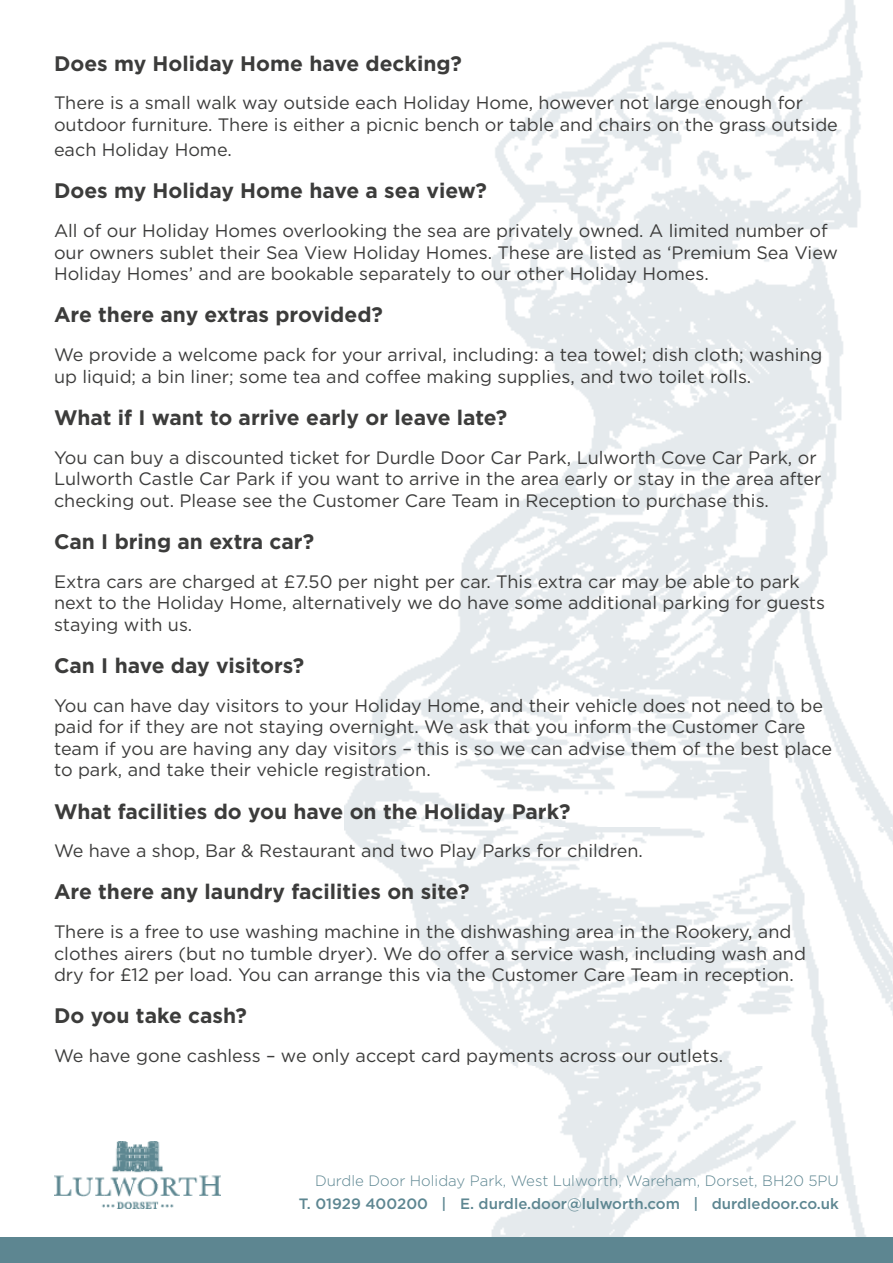
<style>
.page{position:relative;width:893px;height:1263px;background:#fff}
.page>*{position:absolute;margin:0;border:0;box-sizing:border-box;transform-origin:0 0}
.t1{font:700 21px "Gotham";color:#3c3c3b}
.t2{font:18px/21.6px "Gotham";color:#3c3c3b}
.t3{font:300 15px "Gotham";color:#5d8691}
.t4{font:500 15px "Gotham";color:#5d8691}
</style>
<div class="page">
<img style="left:344px;top:0;width:549px;height:1237px">
<div style="left:0;top:1237px;width:893px;height:26px;background:#5d8691"></div>
<img style="left:54px;top:1142px;width:166px;height:67px">
<p class="t1" style="left:54px;top:49px;width:410px">Does my Holiday Home have decking?</p>
<p class="t2" style="left:54px;top:92px;width:785px">There is a small walk way outside each Holiday Home, however not large enough for outdoor furniture. There is either a picnic bench or table and chairs on the grass outside</p>
<p class="t2" style="left:54px;top:139px;width:179px">each Holiday Home.</p>
<p class="t1" style="left:54px;top:177px;width:435px">Does my Holiday Home have a sea view?</p>
<p class="t2" style="left:54px;top:219px;width:785px">All of our Holiday Homes overlooking the sea are privately owned. A limited number of our owners sublet their Sea View Holiday Homes. These are listed as ‘Premium Sea View<br>Holiday Homes’ and are bookable separately to our other Holiday Homes.</p>
<p class="t1" style="left:54px;top:301px;width:330px">Are there any extras provided?</p>
<p class="t2" style="left:54px;top:343px;width:770px">We provide a welcome pack for your arrival, including: a tea towel; dish cloth; washing up liquid; a bin liner; some tea and coffee making supplies, and two toilet rolls.</p>
<p class="t1" style="left:54px;top:403px;width:455px">What if I want to arrive early or leave late?</p>
<p class="t2" style="left:54px;top:446px;width:769px">You can buy a discounted ticket for Durdle Door Car Park, Lulworth Cove Car Park, or<br>Lulworth Castle Car Park if you want to arrive in the area early or stay in the area after checking out. Please see the Customer Care Team in Reception to purchase this.</p>
<p class="t1" style="left:54px;top:528px;width:262px">Can I bring an extra car?</p>
<p class="t2" style="left:54px;top:570px;width:773px">Extra cars are charged at £7.50 per night per car. This extra car may be able to park next to the Holiday Home, alternatively we do have some additional parking for guests staying with us.</p>
<p class="t1" style="left:54px;top:652px;width:252px">Can I have day visitors?</p>
<p class="t2" style="left:54px;top:694px;width:780px">You can have day visitors to your Holiday Home, and their vehicle does not need to be paid for if they are not staying overnight. We ask that you inform the Customer Care team if you are having any day visitors – this is so we can advise them of the best place to park, and take their vehicle registration.</p>
<p class="t1" style="left:54px;top:797px;width:518px">What facilities do you have on the Holiday Park?</p>
<p class="t2" style="left:54px;top:840px;width:590px">We have a shop, Bar &amp; Restaurant and two Play Parks for children.</p>
<p class="t1" style="left:54px;top:878px;width:417px">Are there any laundry facilities on site?</p>
<p class="t2" style="left:54px;top:920px;width:753px">There is a free to use washing machine in the dishwashing area in the Rookery, and clothes airers (but no tumble dryer). We do offer a service wash, including wash and dry for £12 per load. You can arrange this via the Customer Care Team in reception.</p>
<p class="t1" style="left:54px;top:1002px;width:195px">Do you take cash?</p>
<p class="t2" style="left:54px;top:1044px;width:671px">We have gone cashless – we only accept card payments across our outlets.</p>
<p class="t3" style="left:315px;top:1171px;width:525px">Durdle Door Holiday Park, West Lulworth, Wareham, Dorset, BH20 5PU</p>
<p class="t4" style="left:299px;top:1194px;width:542px">T. 01929 400200 | E. durdle.door@lulworth.com | durdledoor.co.uk</p>
</div>
